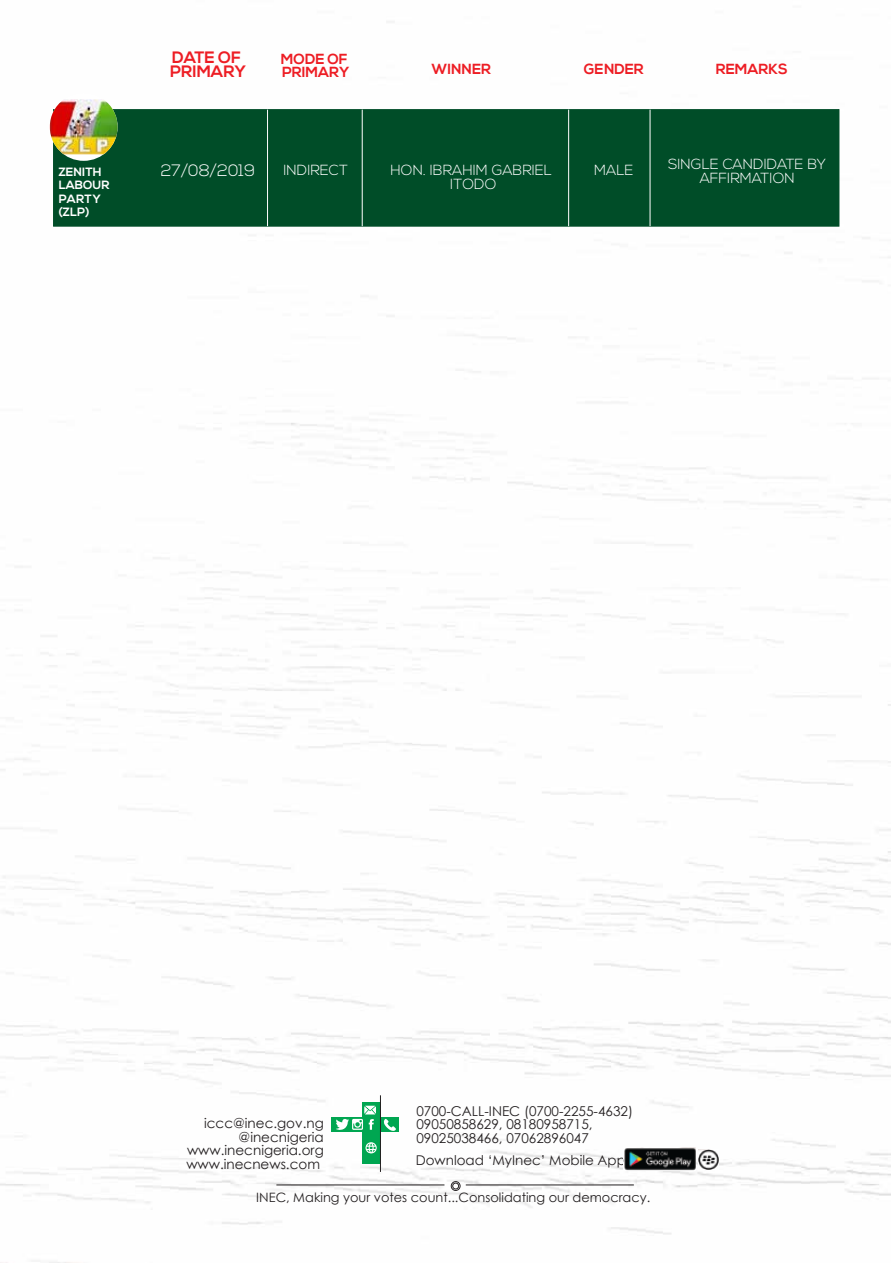
<style>
.page{position:relative;width:893px;height:1263px;background:#fff}
.page>*{position:absolute;margin:0;border:0;box-sizing:border-box;transform-origin:0 0}
.t1{font:700 16.5px/13.5px "Nexa";color:#ed1d24}
.t2{font:300 16.5px "Nexa";color:#fff}
.t3{font:300 14.7px/13.5px "Nexa";color:#fff;text-align:center}
.t4{font:700 14.7px/13.5px "Nexa";color:#ed1d24}
.t5{font:13.5px/13.5px "Century Gothic";color:#231f20;text-align:right}
.t6{font:12.9px "Century Gothic";color:#231f20}
.t7{font:700 12px/13.5px "Nexa";color:#fff}
</style>
<div class="page">
<img style="left:0;top:21px;width:891px;height:1242px">
<hr style="left:276px;top:1184px;width:168px;height:1px;background:#231f20">
<div style="left:452px;top:1183px;width:7px;height:6px;border:1px solid #231f20;border-radius:50%"></div>
<div style="left:451px;top:1181px;width:9px;height:10px;border:1px solid #231f20;border-radius:50%"></div>
<hr style="left:466px;top:1184px;width:168px;height:1px;background:#231f20">
<div style="left:362px;top:1132px;width:18px;height:31px;background:#00a651"></div>
<div style="left:362px;top:1102px;width:18px;height:15px;background:#00a651"></div>
<div style="left:331px;top:1117px;width:49px;height:15px;background:#00a651"></div>
<svg style="left:365px;top:1142px;width:12px;height:11px"></svg>
<svg style="left:336px;top:1106px;width:40px;height:24px"></svg>
<div style="left:380px;top:1117px;width:19px;height:15px;background:#00a651"></div>
<svg style="left:383px;top:1119px;width:13px;height:12px"></svg>
<hr style="left:380px;top:1095px;width:1px;height:77px;background:#231f20">
<img style="left:623px;top:1148px;width:72px;height:22px">
<img style="left:699px;top:1149px;width:20px;height:20px">
<div style="left:53px;top:109px;width:786px;height:117px;background:#004d28;border:1px solid #004d28"></div>
<hr style="left:267px;top:110px;width:1px;height:116px;background:#fff">
<hr style="left:362px;top:110px;width:1px;height:116px;background:#fff">
<hr style="left:568px;top:110px;width:1px;height:116px;background:#fff">
<hr style="left:650px;top:110px;width:1px;height:116px;background:#fff">
<svg style="left:50px;top:93px;width:68px;height:68px"></svg>
<img style="left:50px;top:99px;width:68px;height:55px">
<p class="t1" style="left:170px;top:52px;width:77px">DATE OF<br>PRIMARY</p>
<p class="t4" style="left:281px;top:53px;width:70px">MODE OF<br>PRIMARY</p>
<p class="t4" style="left:432px;top:63px;width:61px">WINNER</p>
<p class="t4" style="left:584px;top:63px;width:61px">GENDER</p>
<p class="t4" style="left:716px;top:63px;width:73px">REMARKS</p>
<p class="t7" style="left:59px;top:165px;width:52px">ZENITH<br>LABOUR<br>PARTY (ZLP)</p>
<p class="t2" style="left:161px;top:160px;width:96px">27/08/2019</p>
<p class="t3" style="left:283px;top:164px;width:66px">INDIRECT</p>
<p class="t3" style="left:391px;top:164px;width:163px">HON. IBRAHIM GABRIEL<br>ITODO</p>
<p class="t3" style="left:594px;top:164px;width:41px">MALE</p>
<p class="t3" style="left:668px;top:158px;width:159px">SINGLE CANDIDATE BY<br>AFFIRMATION</p>
<p class="t5" style="left:186px;top:1116px;width:139px">iccc@inec.gov.ng @inecnigeria www.inecnigeria.org www.inecnews.com</p>
<p class="t5" style="left:416px;top:1104px;width:218px;text-align:left">0700-CALL-INEC (0700-2255-4632)<br>09050858629, 08180958715,<br>09025038466, 07062896047</p>
<p class="t5" style="left:416px;top:1153px;width:212px">Download ‘MyInec’ Mobile App</p>
<p class="t6" style="left:256px;top:1188px;width:395px">INEC, Making your votes count...Consolidating our democracy.</p>
</div>
